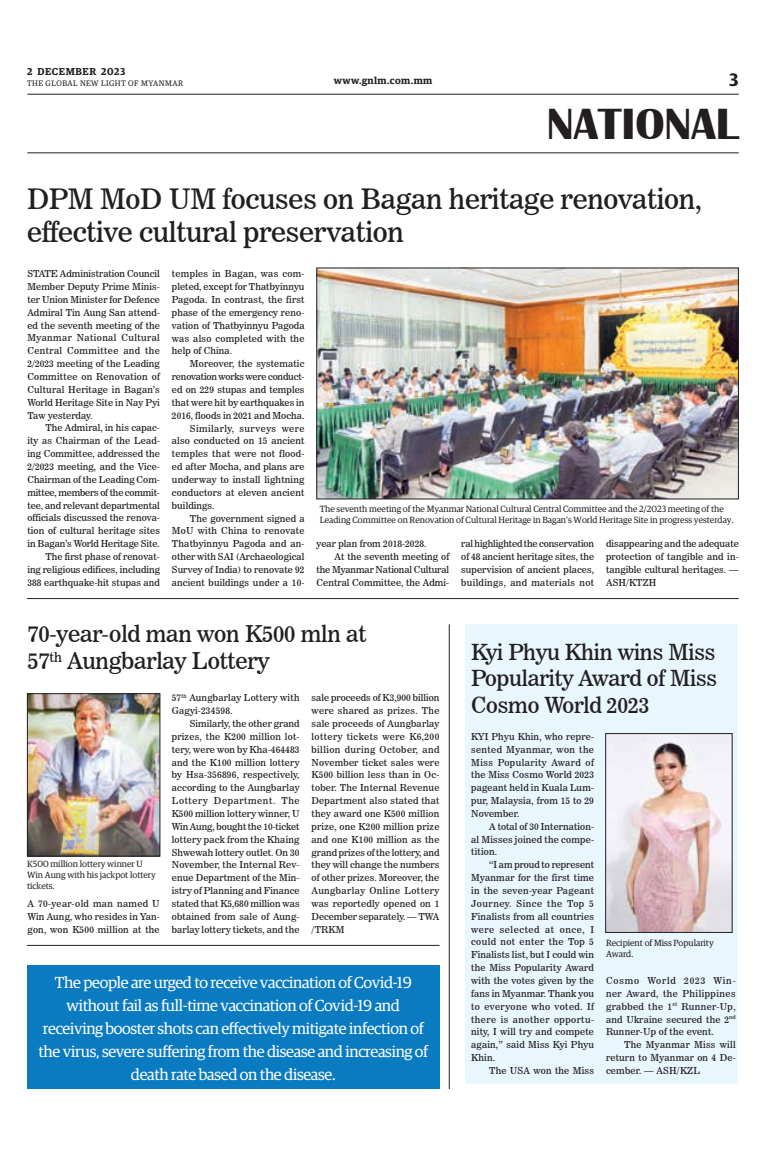
<style>
.page{position:relative;width:773px;height:1152px;background:#fff}
.page>*{position:absolute;margin:0;border:0;box-sizing:border-box;transform-origin:0 0}
.t1{font:700 45px "Britannic";color:#231f20}
._2_Clm_Head{font:28px/33.6px "News 706 BT Roman C";letter-spacing:-.01em;color:#231f20}
._2_Clm_Head-2{font:23px "News 706 BT Roman C";letter-spacing:-.01em;color:#231f20}
._2_Clm_Head-3{font:22px/26.4px "News 706 BT Roman C";letter-spacing:-.01em;color:#231f20;text-align:justify}
.t2{font:600 18px "Guardian Egyp";color:#231f20}
.Brief_2nd_Body{font:16px/23px "Guardian Egyp";letter-spacing:-.02em;color:#fff;text-align:center}
.t3{font:600 10px "Guardian Egyp";letter-spacing:.055em;color:#231f20}
._2nd_Body{font:9.5px/12.9px "News 706 BT Roman C";letter-spacing:.01em;color:#231f20;text-align:justify}
.Normal_Para{font:9.5px/12.9px "News 706 BT Roman C";letter-spacing:.02em;color:#231f20;text-align:justify}
.t4{font:9px/10.8px "Guardian Egyp";color:#231f20}
.t5{font:8px "Guardian Egyp";letter-spacing:.06em;color:#231f20}
</style>
<div class="page">
<hr style="left:27px;top:94px;width:711px;height:1px;background:#231f20">
<hr style="left:27px;top:153px;width:711px;height:1px;background:#231f20">
<div style="left:465px;top:624px;width:273px;height:460px;background:#e8f6fd"></div>
<img style="left:318px;top:270px;width:418px;height:227px">
<div style="left:316px;top:268px;width:422px;height:231px;border:1px solid #231f20"></div>
<img style="left:29px;top:696px;width:129px;height:158px">
<div style="left:27px;top:694px;width:133px;height:162px;border:1px solid #231f20"></div>
<img style="left:607px;top:735px;width:123px;height:196px">
<div style="left:605px;top:733px;width:127px;height:200px;border:1px solid #231f20"></div>
<div style="left:27px;top:966px;width:412px;height:123px;background:#0b7bc1"></div>
<hr style="left:27px;top:945px;width:412px;height:1px;background:#231f20">
<hr style="left:27px;top:598px;width:711px;height:1px;background:#231f20">
<hr style="left:449px;top:624px;width:1px;height:465px;background:#231f20">
<p class="t3" style="left:27px;top:64px;width:100px">2 DECEMBER 2023</p>
<p class="t5" style="left:27px;top:78px;width:158px">THE GLOBAL NEW LIGHT OF MYANMAR</p>
<p class="t3" style="left:334px;top:73px;width:100px">www.gnlm.com.mm</p>
<h3 class="t2" style="left:729px;top:67px;width:11px">3</h3>
<h1 class="t1" style="left:547px;top:98px;width:193px">NATIONAL</h1>
<p class="_2_Clm_Head" style="left:27px;top:182px;width:676px">DPM MoD UM focuses on Bagan heritage renovation, effective cultural preservation</p>
<p class="Normal_Para" style="left:27px;top:267px;width:134px">STATE Administration Council Member Deputy Prime Minis&shy;ter Union Minister for Defence Admiral Tin Aung San attend&shy;ed the seventh meeting of the Myanmar National Cultural Central Committee and the 2/2023 meeting of the Leading Committee on Renovation of Cultural Heritage in Bagan’s World Heritage Site in Nay Pyi Taw yesterday.</p>
<p class="_2nd_Body" style="left:27px;top:422px;width:134px;text-indent:18px">The Admiral, in his capac&shy;ity as Chairman of the Lead&shy;ing Committee, addressed the 2/2023 meeting, and the Vice-Chairman of the Leading Com&shy;mittee, members of the commit&shy;tee, and relevant departmental officials discussed the renova&shy;tion of cultural heritage sites in Bagan’s World Heritage Site.</p>
<p class="_2nd_Body" style="left:27px;top:550px;width:134px;text-indent:18px">The first phase of renovat&shy;ing religious edifices, including 388 earthquake-hit stupas and</p>
<p class="_2nd_Body" style="left:172px;top:267px;width:134px">temples in Bagan, was com&shy;pleted, except for Thatbyinnyu Pagoda. In contrast, the first phase of the emergency reno&shy;vation of Thatbyinnyu Pagoda was also completed with the help of China.</p>
<p class="_2nd_Body" style="left:172px;top:357px;width:134px;text-indent:18px">Moreover, the systematic renovation works were conduct&shy;ed on 229 stupas and temples that were hit by earthquakes in 2016, floods in 2021 and Mocha.</p>
<p class="_2nd_Body" style="left:172px;top:422px;width:134px;text-indent:18px">Similarly, surveys were also conducted on 15 ancient temples that were not flood&shy;ed after Mocha, and plans are underway to install lightning conductors at eleven ancient buildings.</p>
<p class="_2nd_Body" style="left:172px;top:512px;width:134px;text-indent:18px">The government signed a MoU with China to renovate Thatbyinnyu Pagoda and an&shy;other with SAI (Archaeological Survey of India) to renovate 92 ancient buildings under a 10-</p>
<p class="t4" style="left:320px;top:503px;width:415px">The seventh meeting of the Myanmar National Cultural Central Committee and the 2/2023 meeting of the<br>Leading Committee on Renovation of Cultural Heritage in Bagan’s World Heritage Site in progress yesterday.</p>
<p class="_2nd_Body" style="left:316px;top:537px;width:111px">year plan from 2018-2028.</p>
<p class="_2nd_Body" style="left:316px;top:550px;width:134px;text-indent:18px">At the seventh meeting of the Myanmar National Cultural Central Committee, the Admi-</p>
<p class="_2nd_Body" style="left:461px;top:537px;width:134px">ral highlighted the conservation of 48 ancient heritage sites, the supervision of ancient places, buildings, and materials not</p>
<p class="_2nd_Body" style="left:606px;top:537px;width:134px">disappearing and the adequate protection of tangible and in&shy;tangible cultural heritages. — ASH/KTZH</p>
<p class="_2_Clm_Head-2" style="left:27px;top:620px;width:340px">70-year-old man won K500 mln at</p>
<p class="_2_Clm_Head-2" style="left:27px;top:647px;width:244px">57<sup>th</sup> Aungbarlay Lottery</p>
<p class="t4" style="left:27px;top:858px;width:130px">K500 million lottery winner U<br>Win Aung with his jackpot lottery tickets.</p>
<p class="Normal_Para" style="left:28px;top:897px;width:134px">A 70-year-old man named U Win Aung, who resides in Yan&shy;gon, won K500 million at the</p>
<p class="Normal_Para" style="left:172px;top:691px;width:129px">57<sup>th</sup> Aungbarlay Lottery with<br>Gagyi-234598.</p>
<p class="_2nd_Body" style="left:172px;top:717px;width:129px;text-indent:18px">Similarly, the other grand prizes, the K200 million lot&shy;tery, were won by Kha-464483 and the K100 million lottery by Hsa-356896, respectively, according to the Aungbarlay Lottery Department. The K500 million lottery winner, U Win Aung, bought the 10-ticket lottery pack from the Khaing Shwewah lottery outlet. On 30<br>November, the Internal Rev&shy;enue Department of the Min&shy;istry of Planning and Finance stated that K5,680 million was obtained from sale of Aung&shy;barlay lottery tickets, and the</p>
<p class="_2nd_Body" style="left:311px;top:691px;width:129px">sale proceeds of K3,900 billion were shared as prizes. The sale proceeds of Aungbarlay lottery tickets were K6,200 billion during October, and November ticket sales were K500 billion less than in Oc&shy;tober. The Internal Revenue Department also stated that they award one K500 million prize, one K200 million prize and one K100 million as the grand prizes of the lottery, and they will change the numbers of other prizes. Moreover, the Aungbarlay Online Lottery was reportedly opened on 1<br>December separately. — TWA /TRKM</p>
<p class="Brief_2nd_Body" style="left:38px;top:970px;width:391px">The people are urged to receive vaccination of Covid-19 without fail as full-time vaccination of Covid-19 and receiving booster shots can effectively mitigate infection of the virus, severe suffering from the disease and increasing of death rate based on the disease.</p>
<p class="_2_Clm_Head-3" style="left:471px;top:639px;width:248px">Kyi Phyu Khin wins Miss Popularity Award of Miss Cosmo World 2023</p>
<p class="Normal_Para" style="left:471px;top:730px;width:124px">KYI Phyu Khin, who repre&shy;sented Myanmar, won the Miss Popularity Award of the Miss Cosmo World 2023 pageant held in Kuala Lum&shy;pur, Malaysia, from 15 to 29<br>November.</p>
<p class="_2nd_Body" style="left:471px;top:820px;width:124px;text-indent:18px">A total of 30 Internation&shy;al Misses joined the compe&shy;tition.</p>
<p class="_2nd_Body" style="left:471px;top:858px;width:124px;text-indent:18px">“I am proud to represent Myanmar for the first time in the seven-year Pageant Journey. Since the Top 5<br>Finalists from all countries were selected at once, I could not enter the Top 5<br>Finalists list, but I could win the Miss Popularity Award with the votes given by the fans in Myanmar. Thank you to everyone who voted. If there is another opportu&shy;nity, I will try and compete again,” said Miss Kyi Phyu Khin.</p>
<p class="_2nd_Body" style="left:489px;top:1064px;width:106px">The USA won the Miss</p>
<p class="t4" style="left:606px;top:937px;width:109px">Recipient of Miss Popularity<br>Award.</p>
<p class="_2nd_Body" style="left:606px;top:974px;width:131px">Cosmo World 2023 Win&shy;ner Award, the Philippines grabbed the 1<sup>st</sup> Runner-Up, and Ukraine secured the 2<sup>nd </sup>Runner-Up of the event.</p>
<p class="_2nd_Body" style="left:606px;top:1038px;width:131px;text-indent:18px">The Myanmar Miss will return to Myanmar on 4 De&shy;cember. — ASH/KZL</p>
</div>
